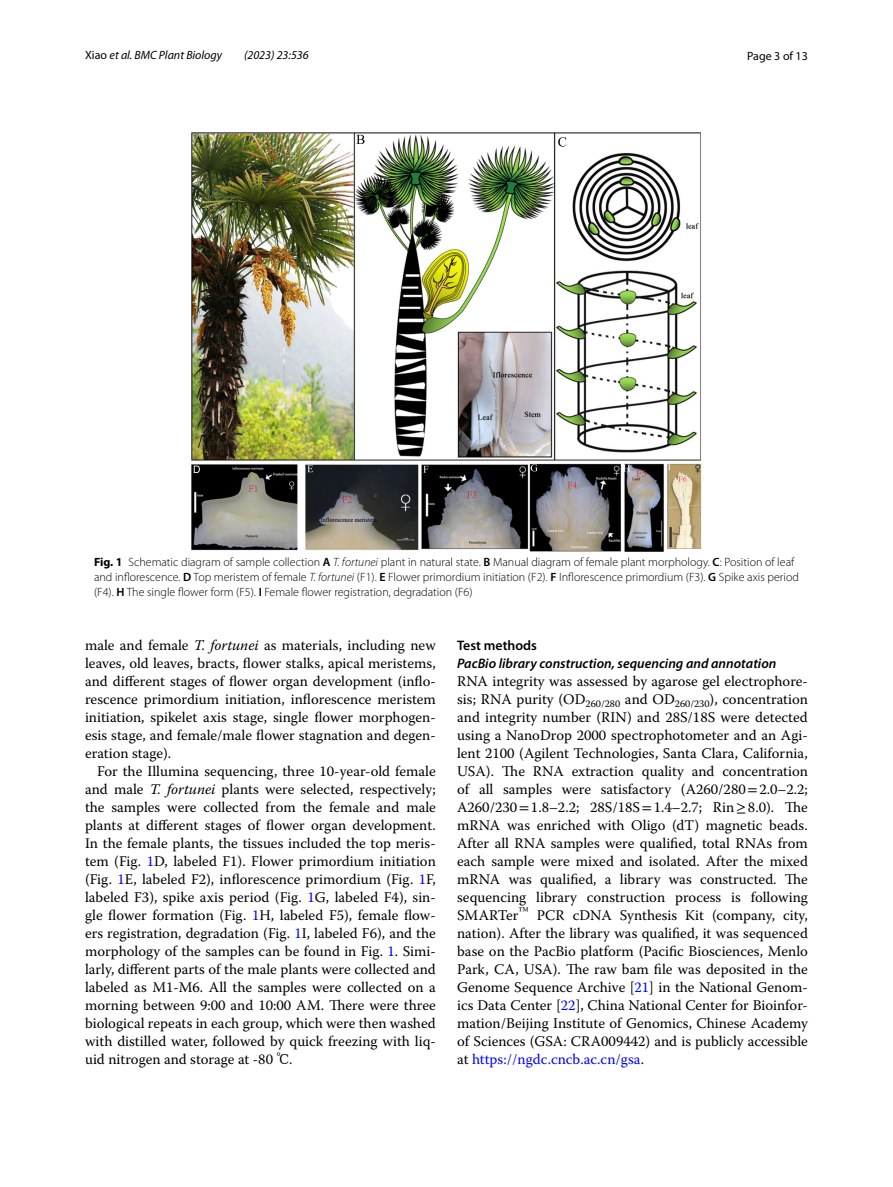
<style>
.page{position:relative;width:893px;height:1187px;background:#fff}
.page>*{position:absolute;margin:0;border:0;box-sizing:border-box;transform-origin:0 0}
.t1{font:14.7px/18px "Warnock Pro";color:#000;text-align:justify}
.t2{font:italic 600 13.8px "Myriad Pro";color:#000}
.t3{font:600 13.8px "Myriad Pro";color:#000}
.t4{font:300 12px/15px "Myriad Pro";color:#000}
.t5{font:italic 12px "Myriad Pro";color:#000}
.t6{font:12px "Myriad Pro";color:#000}
.s1{font-style:normal}
.s2{font-weight:700}
.s3{font-weight:600}
.s4{font-style:italic}
.s5{color:#00f}
.s6{font-family:"Code 2000"}
.s7{font-family:"STIX"}
</style>
<div class="page">
<img style="left:191px;top:133px;width:511px;height:418px">
<svg style="left:249px;top:485px;width:8px;height:6px"></svg>
<svg style="left:342px;top:496px;width:10px;height:6px"></svg>
<svg style="left:467px;top:491px;width:9px;height:7px"></svg>
<svg style="left:568px;top:482px;width:9px;height:6px"></svg>
<svg style="left:679px;top:476px;width:7px;height:5px"></svg>
<svg style="left:558px;top:137px;width:8px;height:10px"></svg>
<svg style="left:194px;top:136px;width:9px;height:9px"></svg>
<svg style="left:356px;top:135px;width:8px;height:9px"></svg>
<svg style="left:194px;top:465px;width:6px;height:8px"></svg>
<svg style="left:307px;top:465px;width:6px;height:7px"></svg>
<svg style="left:423px;top:466px;width:5px;height:6px"></svg>
<svg style="left:531px;top:464px;width:7px;height:7px"></svg>
<svg style="left:623px;top:464px;width:7px;height:7px"></svg>
<svg style="left:668px;top:464px;width:2px;height:6px"></svg>
<svg style="left:637px;top:470px;width:9px;height:6px"></svg>
<p class="t5" style="left:85px;top:48px;width:139px"><span class="s1">Xiao</span> et al. BMC Plant Biology</p>
<p class="t5" style="left:244px;top:48px;width:66px">(2023) 23:536</p>
<p class="t6" style="left:747px;top:48px;width:62px">Page 3 of 13</p>
<p class="t4" style="left:94px;top:555px;width:706px"><span class="s2">Fig. 1</span> Schematic diagram of sample collection <span class="s3">A</span> <span class="s4">T. fortunei</span> plant in natural state. <span class="s3">B</span> Manual diagram of female plant morphology. <span class="s3">C</span>: Position of leaf and inflorescence. <span class="s3">D</span> Top meristem of female <span class="s4">T. fortunei</span> (F1). <span class="s3">E</span> Flower primordium initiation (F2). <span class="s3">F</span> Inflorescence primordium (F3). <span class="s3">G</span> Spike axis period (F4). <span class="s3">H</span> The single flower form (F5). <span class="s3">I</span> Female flower registration, degradation (F6)</p>
<p class="t1" style="left:85px;top:636px;width:352px">male and female <span class="s4">T. fortunei</span> as materials, including new leaves, old leaves, bracts, flower stalks, apical meristems, and different stages of flower organ development (inflo&shy;rescence primordium initiation, inflorescence meristem initiation, spikelet axis stage, single flower morphogen&shy;esis stage, and female/male flower stagnation and degen&shy;eration stage).</p>
<p class="t1" style="left:85px;top:762px;width:352px;text-indent:12px">For the Illumina sequencing, three 10-year-old female and male <span class="s4">T. fortunei</span> plants were selected, respectively; the samples were collected from the female and male plants at different stages of flower organ development.<br>In the female plants, the tissues included the top meris&shy;tem (Fig. <span class="s5">1</span>D, labeled F1). Flower primordium initiation (Fig. <span class="s5">1</span>E, labeled F2), inflorescence primordium (Fig. <span class="s5">1</span>F, labeled F3), spike axis period (Fig. <span class="s5">1</span>G, labeled F4), sin&shy;gle flower formation (Fig. <span class="s5">1</span>H, labeled F5), female flow&shy;ers registration, degradation (Fig. <span class="s5">1</span>I, labeled F6), and the morphology of the samples can be found in Fig. <span class="s5">1</span>. Simi&shy;larly, different parts of the male plants were collected and labeled as M1-M6. All the samples were collected on a morning between 9:00 and 10:00 AM. There were three biological repeats in each group, which were then washed with distilled water, followed by quick freezing with liq&shy;uid nitrogen and storage at -80 <span class="s6">℃</span>.</p>
<p class="t3" style="left:457px;top:636px;width:81px">Test methods</p>
<p class="t2" style="left:457px;top:654px;width:321px">PacBio library construction, sequencing and annotation</p>
<p class="t1" style="left:457px;top:671px;width:352px">RNA integrity was assessed by agarose gel electrophore&shy;sis; RNA purity (OD<sub>260/280</sub> and OD<sub>260/230</sub>), concentration and integrity number (RIN) and 28S/18S were detected using a NanoDrop 2000 spectrophotometer and an Agi&shy;lent 2100 (Agilent Technologies, Santa Clara, California, USA). The RNA extraction quality and concentration of all samples were satisfactory (A260/280<span class="s7">=</span>2.0–2.2; A260/230<span class="s7">=</span>1.8–2.2; 28S/18S<span class="s7">=</span>1.4–2.7; Rin<span class="s7">≥</span>8.0). The mRNA was enriched with Oligo (dT) magnetic beads.<br>After all RNA samples were qualified, total RNAs from each sample were mixed and isolated. After the mixed mRNA was qualified, a library was constructed. The sequencing library construction process is following SMARTer<sup>™</sup> PCR cDNA Synthesis Kit (company, city, nation). After the library was qualified, it was sequenced base on the PacBio platform (Pacific Biosciences, Menlo Park, CA, USA). The raw bam file was deposited in the Genome Sequence Archive [<span class="s5">21</span>] in the National Genom&shy;ics Data Center [<span class="s5">22</span>], China National Center for Bioinfor&shy;mation/Beijing Institute of Genomics, Chinese Academy of Sciences (GSA: CRA009442) and is publicly accessible at <span class="s5">https://ngdc.cncb.ac.cn/gsa</span>.</p>
</div>
